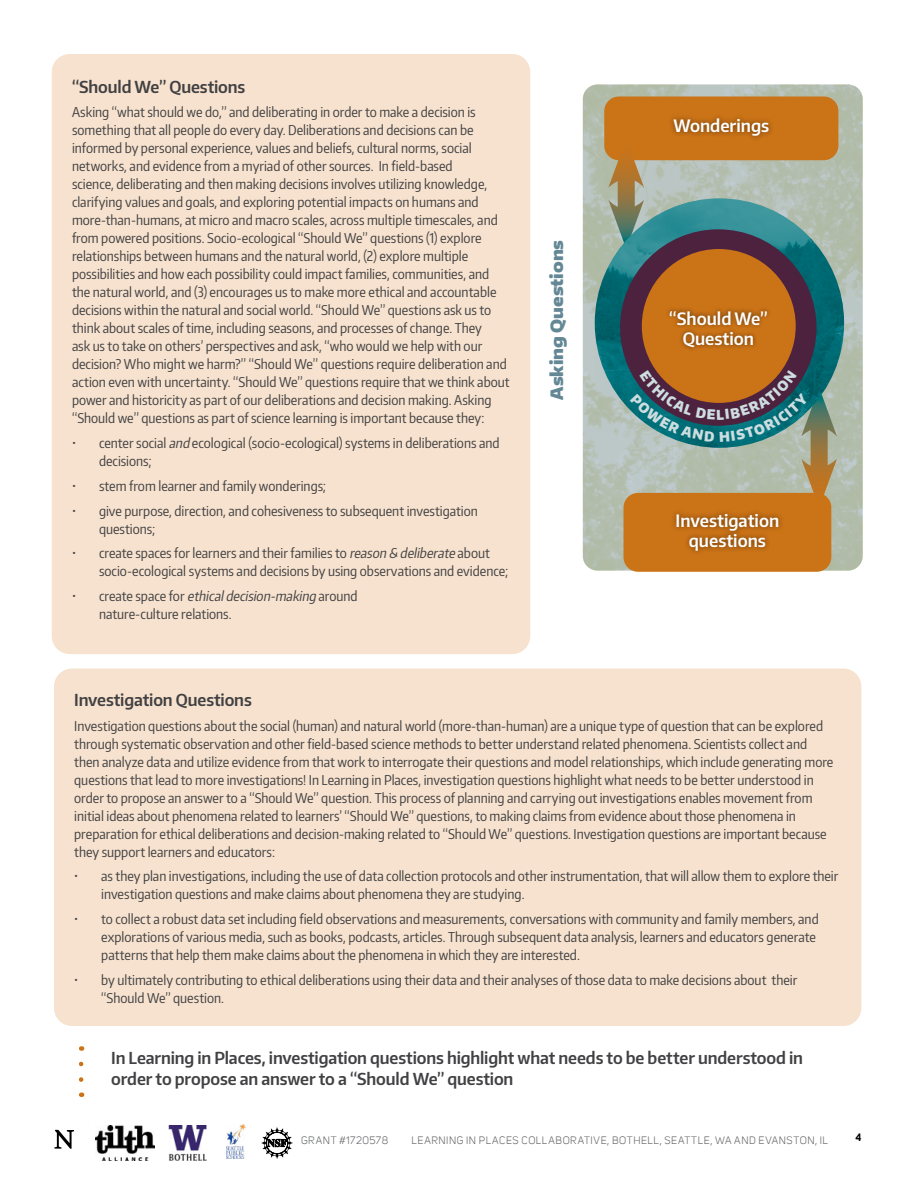
<style>
.page{position:relative;width:918px;height:1188px;background:#fff}
.page>*{position:absolute;margin:0;border:0;box-sizing:border-box;transform-origin:0 0}
.t1{font:600 17.1px/20.4px "Encode Sans Narrow";color:#fff;text-align:center}
.t2{font:900 17.1px "Encode Sans Normal";color:#638795}
.section_subheader_co{font:600 16.5px/21px "Encode Sans Narrow";letter-spacing:-.01em;color:#414042}
.table_text{font:13.5px/18px "Encode Sans Condensed";color:#414042}
.t3{font:10.5px "Uni Sans";letter-spacing:.055em;color:#636466}
.t4{font:700 10.5px "Uni Sans";color:#000}
.s1{font-style:italic}
</style>
<div class="page">
<img style="left:226px;top:1125px;width:19px;height:34px">
<img style="left:169px;top:1126px;width:37px;height:34px">
<img style="left:95px;top:1126px;width:60px;height:34px">
<svg style="left:54px;top:1130px;width:20px;height:19px"></svg>
<svg style="left:262px;top:1128px;width:30px;height:30px"></svg>
<div style="left:54px;top:669px;width:807px;height:357px;background:#f6e2ce;border-radius:18px"></div>
<svg style="left:583px;top:84px;width:280px;height:487px;background:#b4bfb2"></svg>
<div style="left:604px;top:96px;width:234px;height:64px;background:#cb7317;border-radius:15px"></div>
<div style="left:668px;top:112px;width:107px;height:30px;background:#000;opacity:.5"></div>
<div style="left:624px;top:493px;width:207px;height:79px;background:#cb7317;border-radius:15px"></div>
<div style="left:671px;top:508px;width:114px;height:49px;background:#000;opacity:.5"></div>
<div style="left:811px;top:417px;width:17px;height:61px;background:#9c763c"></div>
<svg style="left:801px;top:459px;width:36px;height:49px"></svg>
<div style="left:618px;top:168px;width:17px;height:51px;background:#99763e"></div>
<svg style="left:608px;top:200px;width:36px;height:49px"></svg>
<svg style="left:608px;top:155px;width:36px;height:33px"></svg>
<img style="left:595px;top:198px;width:249px;height:250px;border-radius:125px">
<div style="left:620px;top:229px;width:196px;height:197px;background:#4c223e;border-radius:50%"></div>
<div style="left:642px;top:249px;width:154px;height:154px;background:#cb7317;border-radius:50%"></div>
<div style="left:665px;top:306px;width:107px;height:46px;background:#000;opacity:.5"></div>
<div style="left:52px;top:54px;width:478px;height:600px;background:#f6e2ce;border-radius:18px"></div>
<svg style="left:79px;top:1064px;width:4px;height:18px"></svg>
<svg style="left:630px;top:370px;width:207px;height:72px"></svg>
<p class="section_subheader_co" style="left:72px;top:76px;width:175px">“Should We” Questions</p>
<p class="table_text" style="left:72px;top:103px;width:439px">Asking “what should we do,” and deliberating in order to make a decision is something that all people do every day. Deliberations and decisions can be informed by personal experience, values and beliefs, cultural norms, social networks, and evidence from a myriad of other sources. In field-based<br>science, deliberating and then making decisions involves utilizing knowledge, clarifying values and goals, and exploring potential impacts on humans and more-than-humans, at micro and macro scales, across multiple timescales, and from powered positions. Socio-ecological “Should We” questions (1) explore relationships between humans and the natural world, (2) explore multiple possibilities and how each possibility could impact families, communities, and the natural world, and (3) encourages us to make more ethical and accountable decisions within the natural and social world. “Should We” questions ask us to think about scales of time, including seasons, and processes of change. They<br>ask us to take on others’ perspectives and ask, “who would we help with our decision? Who might we harm?” “Should We” questions require deliberation and action even with uncertainty. “Should We” questions require that we think about power and historicity as part of our deliberations and decision making. Asking “Should we” questions as part of science learning is important because they:</p>
<p class="table_text" style="left:99px;top:434px;width:402px;text-indent:-27px">• center social <span class="s1">and</span> ecological (socio-ecological) systems in deliberations and decisions;</p>
<p class="table_text" style="left:72px;top:477px;width:256px">• stem from learner and family wonderings;</p>
<p class="table_text" style="left:99px;top:501px;width:380px;text-indent:-27px">• give purpose, direction, and cohesiveness to subsequent investigation questions;</p>
<p class="table_text" style="left:99px;top:544px;width:411px;text-indent:-27px">• create spaces for learners and their families to <span class="s1">reason &amp; deliberate</span> about socio-ecological systems and decisions by using observations and evidence;</p>
<p class="table_text" style="left:99px;top:587px;width:260px;text-indent:-27px">• c re a te s p a c e fo r <span class="s1">ethicaldecision-making</span> a ro u n d nature-culture relations.</p>
<p class="t2" style="left:546px;top:400px;width:161px;rotate:-90deg">Asking Questions</p>
<p class="t1" style="left:673px;top:115px;width:97px">Wonderings</p>
<p class="t1" style="left:669px;top:307px;width:100px">“Should We”<br>Question</p>
<p class="t1" style="left:676px;top:510px;width:105px">Investigation questions</p>
<p class="section_subheader_co" style="left:74px;top:689px;width:179px">Investigation Questions</p>
<p class="table_text" style="left:74px;top:716px;width:761px">Investigation questions about the social (human) and natural world (more-than-human) are a unique type of question that can be explored through systematic observation and other field-based science methods to better understand related phenomena. Scientists collect and then analyze data and utilize evidence from that work to interrogate their questions and model relationships, which include generating more questions that lead to more investigations! In Learning in Places, investigation questions highlight what needs to be better understood in order to propose an answer to a “Should We” question. This process of planning and carrying out investigations enables movement from initial ideas about phenomena related to learners’ “Should We” questions, to making claims from evidence about those phenomena in preparation for ethical deliberations and decision-making related to “Should We” questions. Investigation questions are important because they support learners and educators:</p>
<p class="table_text" style="left:101px;top:867px;width:739px;text-indent:-27px">• as they plan investigations, including the use of data collection protocols and other instrumentation, that will allow them to explore their investigation questions and make claims about phenomena they are studying.</p>
<p class="table_text" style="left:101px;top:910px;width:719px;text-indent:-27px">• to collect a robust data set including field observations and measurements, conversations with community and family members, and explorations of various media, such as books, podcasts, articles. Through subsequent data analysis, learners and educators generate patterns that help them make claims about the phenomena in which they are interested.</p>
<p class="table_text" style="left:101px;top:970px;width:698px;text-indent:-27px">• by ultimately contributing to ethical deliberations using their data and their analyses of those data to make decisions about their “Should We” question.</p>
<p class="section_subheader_co" style="left:111px;top:1047px;width:693px">In Learning in Places, investigation questions highlight what needs to be better understood in order to propose an answer to a “Should We” question</p>
<p class="t3" style="left:301px;top:1135px;width:89px">GRANT #1720578</p>
<p class="t3" style="left:412px;top:1135px;width:418px">LEARNING IN PLACES COLLABORATIVE, BOTHELL, SEATTLE, WA AND EVANSTON, IL</p>
<p class="t4" style="left:855px;top:1131px;width:7px">4</p>
</div>
